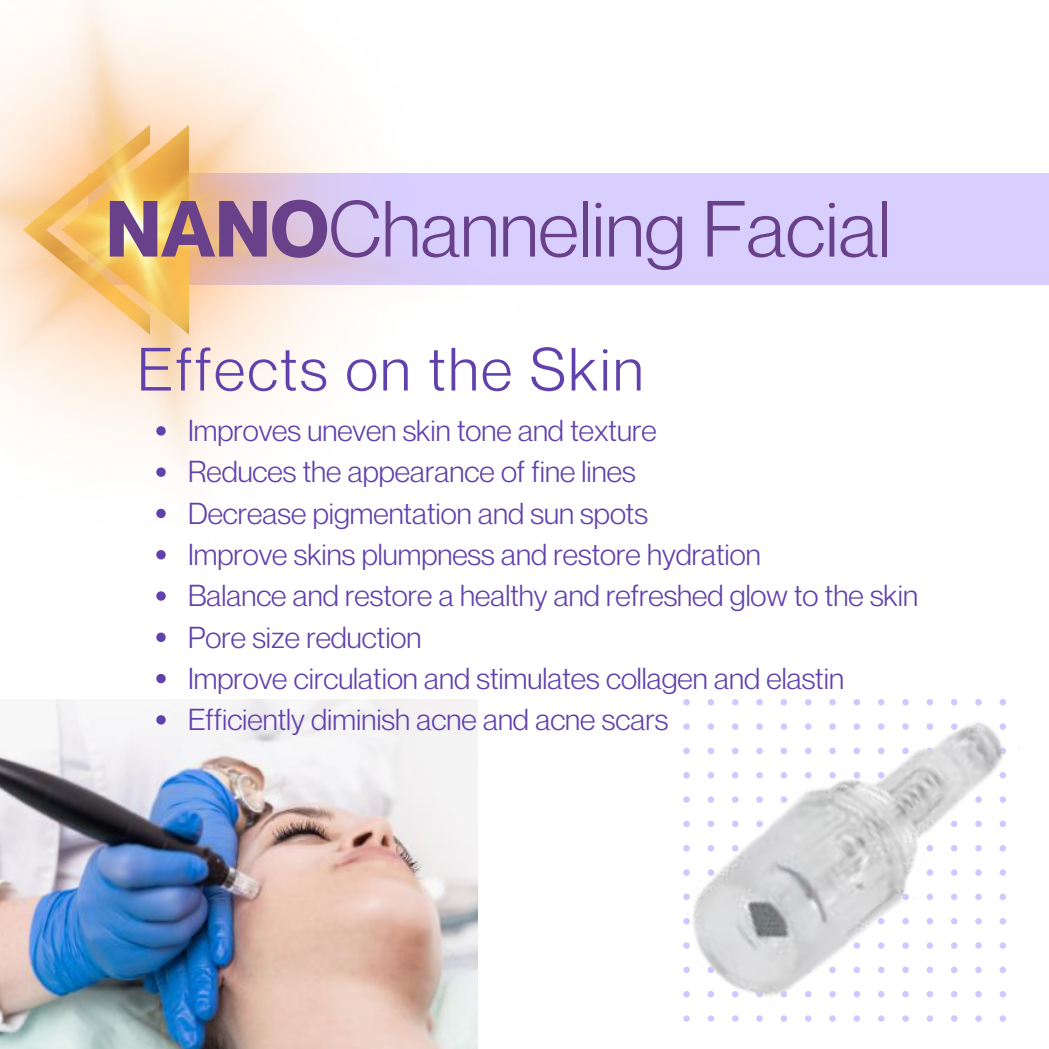
<style>
.page{position:relative;width:1049px;height:1049px;background:#fff}
.page>*{position:absolute;margin:0;border:0;box-sizing:border-box;transform-origin:0 0}
.t1{font:77.75px "Neue Montreal";color:#69418b}
.t2{font:59.75px "Neue Montreal";letter-spacing:.045em;color:#6141ac}
.t3{font:29.75px/41.2px "Neue Montreal";color:#6141ac}
.s1{font-weight:700}
</style>
<div class="page">
<div style="left:88px;top:173px;width:960px;height:112px;background:#d8cfff"></div>
<img style="left:683px;top:699px;width:323px;height:323px">
<img style="left:0;top:0;width:412px;height:560px">
<img style="left:0;top:699px;width:478px;height:349px">
<svg style="left:156px;top:426px;width:10px;height:9px"></svg>
<svg style="left:156px;top:467px;width:10px;height:9px"></svg>
<svg style="left:156px;top:508px;width:10px;height:10px"></svg>
<svg style="left:156px;top:550px;width:10px;height:9px"></svg>
<svg style="left:156px;top:591px;width:10px;height:9px"></svg>
<svg style="left:156px;top:632px;width:10px;height:9px"></svg>
<svg style="left:156px;top:673px;width:10px;height:10px"></svg>
<svg style="left:156px;top:715px;width:10px;height:9px"></svg>
<h1 class="t1" style="left:106px;top:181px;width:786px"><span class="s1">NANO</span>Channeling Facial</h1>
<h2 class="t2" style="left:137px;top:332px;width:507px">Effects on the Skin</h2>
<p class="t3" style="left:188px;top:409px;width:731px">Improves uneven skin tone and texture<br>Reduces the appearance of fine lines<br>Decrease pigmentation and sun spots<br>Improve skins plumpness and restore hydration<br>Balance and restore a healthy and refreshed glow to the skin Pore size reduction<br>Improve circulation and stimulates collagen and elastin Efficiently diminish acne and acne scars</p>
</div>
